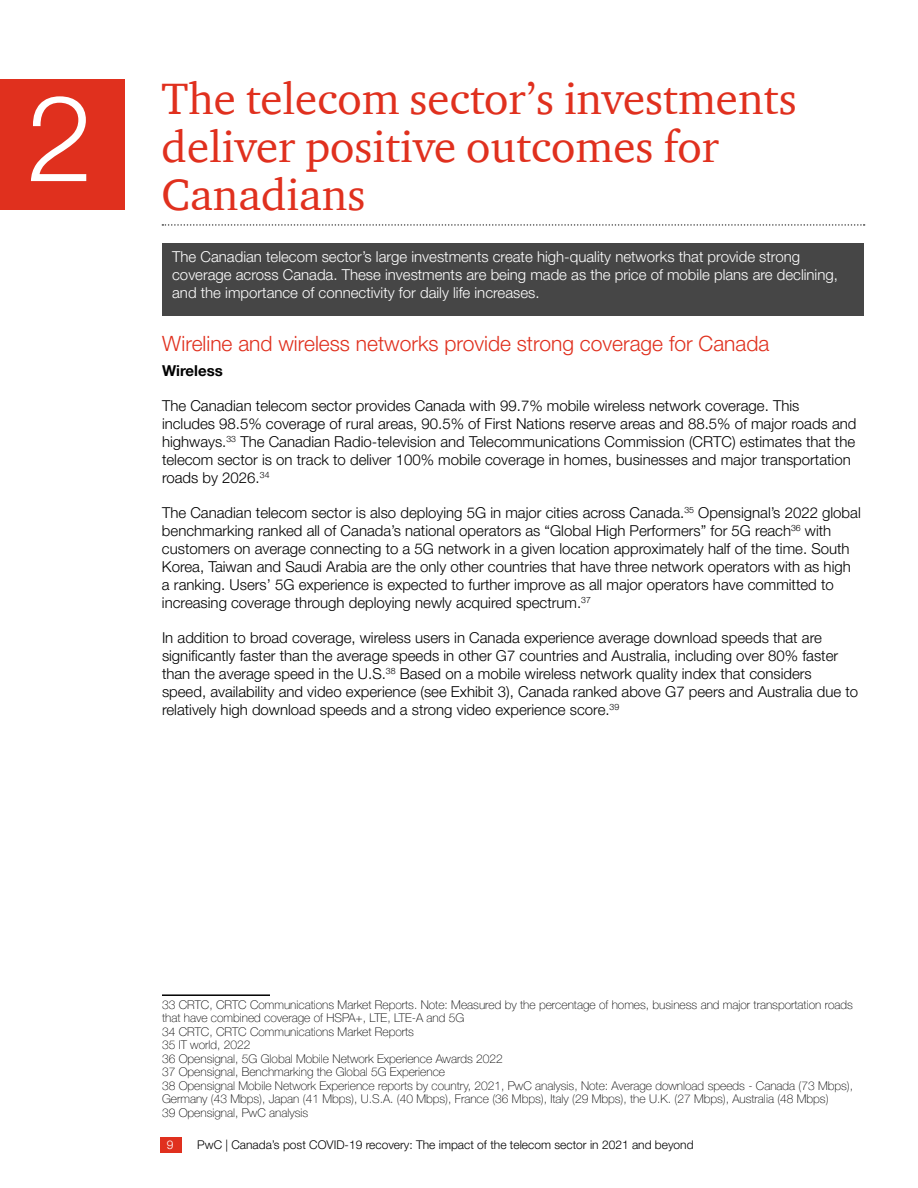
<style>
.page{position:relative;width:918px;height:1188px;background:#fff}
.page>*{position:absolute;margin:0;border:0;box-sizing:border-box;transform-origin:0 0}
.t1{font:300 120px "Helvetica Neue LT Pro";color:#fff}
.t2{font:45px/48px "ITC Charter Com";color:#e0301e}
.t3{font:300 21px "Helvetica Neue LT Pro";color:#e0301e}
.t4{font:300 15px/18px "Helvetica Neue LT Pro";color:#000}
.t5{font:300 15px/18px "Helvetica Neue LT Pro";color:#fff}
.t6{font:700 15px "Helvetica Neue LT Pro";color:#000}
.t7{font:100 12px/13.5px "Helvetica Neue LT Pro";color:#000}
.t8{font:300 12px "Helvetica Neue LT Pro";color:#000}
.t9{font:300 12px "Helvetica Neue LT Pro";color:#fff}
</style>
<div class="page">
<div style="left:160px;top:1137px;width:22px;height:15px;background:#e0301e"></div>
<div style="left:162px;top:243px;width:702px;height:72px;background:#464646"></div>
<div style="left:0;top:79px;width:125px;height:131px;background:#e0301e"></div>
<svg style="left:162px;top:224px;width:703px;height:2px"></svg>
<hr style="left:162px;top:994px;width:108px;height:2px;background:#000">
<h1 class="t1" style="left:27px;top:65px;width:68px">2</h1>
<h2 class="t2" style="left:162px;top:74px;width:637px">The telecom sector’s investments deliver positive outcomes for<br>Canadians</h2>
<p class="t5" style="left:172px;top:248px;width:667px">The Canadian telecom sector’s large investments create high-quality networks that provide strong coverage across Canada. These investments are being made as the price of mobile plans are declining, and the importance of connectivity for daily life increases.</p>
<h3 class="t3" style="left:162px;top:331px;width:609px">Wireline and wireless networks provide strong coverage for Canada</h3>
<p class="t6" style="left:162px;top:361px;width:62px">Wireless</p>
<p class="t4" style="left:162px;top:396px;width:696px">The Canadian telecom sector provides Canada with 99.7% mobile wireless network coverage. This<br>includes 98.5% coverage of rural areas, 90.5% of First Nations reserve areas and 88.5% of major roads and highways.<sup>33</sup> The Canadian Radio‑television and Telecommunications Commission (CRTC) estimates that the telecom sector is on track to deliver 100% mobile coverage in homes, businesses and major transportation roads by 2026.<sup>34</sup></p>
<p class="t4" style="left:162px;top:503px;width:700px">The Canadian telecom sector is also deploying 5G in major cities across Canada.<sup>35</sup> Opensignal’s 2022 global benchmarking ranked all of Canada’s national operators as “Global High Performers” for 5G reach<sup>36</sup> with customers on average connecting to a 5G network in a given location approximately half of the time. South Korea, Taiwan and Saudi Arabia are the only other countries that have three network operators with as high a ranking. Users’ 5G experience is expected to further improve as all major operators have committed to increasing coverage through deploying newly acquired spectrum.<sup>37</sup></p>
<p class="t4" style="left:162px;top:629px;width:698px">In addition to broad coverage, wireless users in Canada experience average download speeds that are significantly faster than the average speeds in other G7 countries and Australia, including over 80% faster than the average speed in the U.S.<sup>38</sup> Based on a mobile wireless network quality index that considers speed, availability and video experience (see Exhibit 3), Canada ranked above G7 peers and Australia due to relatively high download speeds and a strong video experience score.<sup>39</sup></p>
<p class="t7" style="left:162px;top:998px;width:693px">33 CRTC, CRTC Communications Market Reports. Note: Measured by the percentage of homes, business and major transportation roads that have combined coverage of HSPA+, LTE, LTE-A and 5G<br>34 CRTC, CRTC Communications Market Reports<br>35 IT world, 2022<br>36 Opensignal, 5G Global Mobile Network Experience Awards 2022<br>37 Opensignal, Benchmarking the Global 5G Experience<br>38 Opensignal Mobile Network Experience reports by country, 2021, PwC analysis, Note: Average download speeds - Canada (73 Mbps), Germany (43 Mbps), Japan (41 Mbps), U.S.A. (40 Mbps), France (36 Mbps), Italy (29 Mbps), the U.K. (27 Mbps), Australia (48 Mbps)<br>39 Opensignal, PwC analysis</p>
<p class="t9" style="left:167px;top:1137px;width:8px">9</p>
<p class="t8" style="left:197px;top:1137px;width:498px">PwC | Canada’s post COVID-19 recovery: The impact of the telecom sector in 2021 and beyond</p>
</div>
